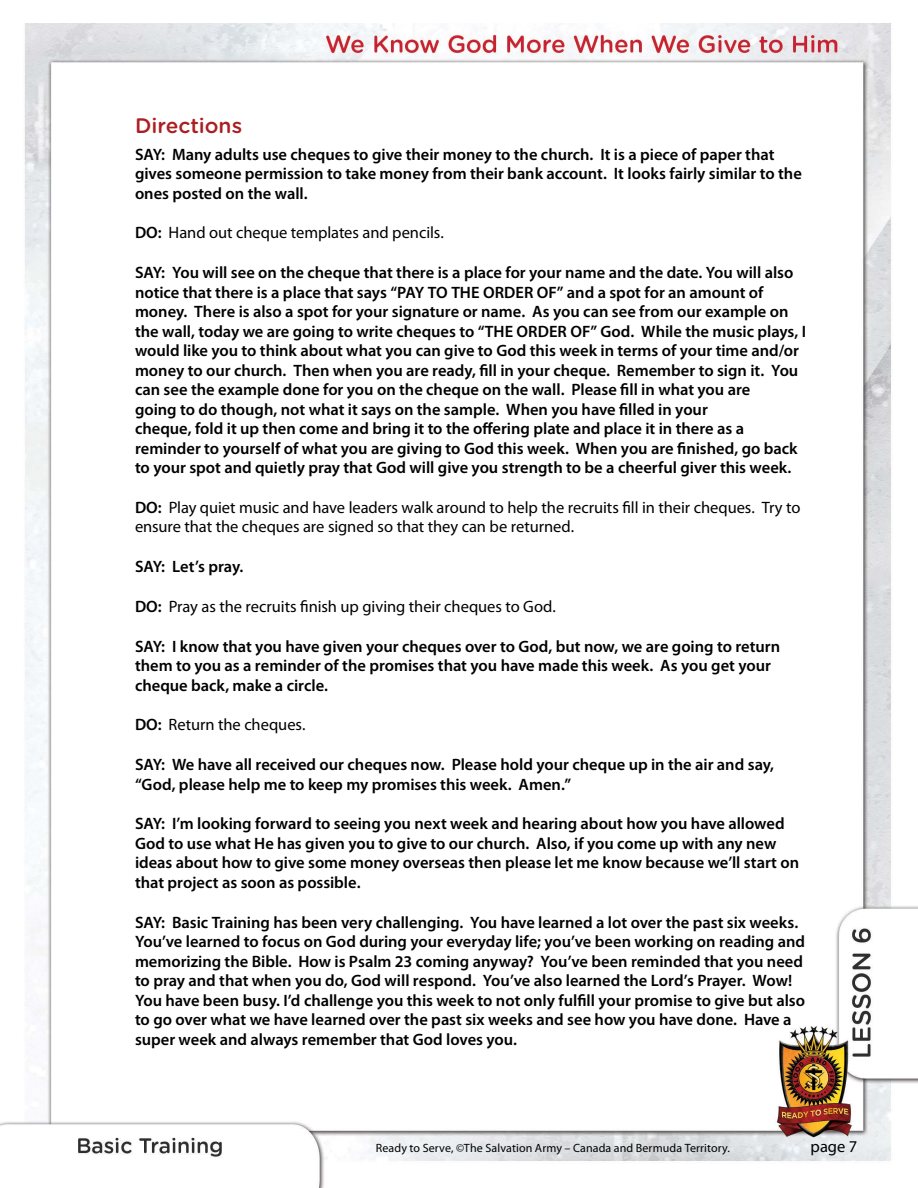
<style>
.page{position:relative;width:918px;height:1188px;background:#fff}
.page>*{position:absolute;margin:0;border:0;box-sizing:border-box;transform-origin:0 0}
.t1{font:500 21px "Gotham Rounded";color:#ab1f23}
.t2{font:600 16.5px/19.5px "Myriad Pro";color:#000}
.t3{font:16.5px/19.5px "Myriad Pro";letter-spacing:-.005em;color:#000}
.t4{font:12px "Myriad Pro";letter-spacing:.01em;color:#000}
.s1{font-weight:600}
</style>
<div class="page">
<img style="left:0;top:23px;width:918px;height:1165px">
<p class="t1" style="left:135px;top:111px;width:109px">Directions</p>
<p class="t2" style="left:135px;top:144px;width:668px">SAY: Many adults use cheques to give their money to the church. It is a piece of paper that gives someone permission to take money from their bank account. It looks fairly similar to the ones posted on the wall.</p>
<p class="t3" style="left:135px;top:223px;width:310px"><span class="s1">DO:</span> Hand out cheque templates and pencils.</p>
<p class="t2" style="left:135px;top:262px;width:673px">SAY: You will see on the cheque that there is a place for your name and the date. You will also notice that there is a place that says “PAY TO THE ORDER OF” and a spot for an amount of money. There is also a spot for your signature or name. As you can see from our example on the wall, today we are going to write cheques to “THE ORDER OF” God. While the music plays, I would like you to think about what you can give to God this week in terms of your time and/or money to our church. Then when you are ready, fill in your cheque. Remember to sign it. You can see the example done for you on the cheque on the wall. Please fill in what you are<br>going to do though, not what it says on the sample. When you have filled in your<br>cheque, fold it up then come and bring it to the offering plate and place it in there as a reminder to yourself of what you are giving to God this week. When you are finished, go back to your spot and quietly pray that God will give you strength to be a cheerful giver this week.</p>
<p class="t3" style="left:135px;top:497px;width:667px"><span class="s1">DO:</span> Play quiet music and have leaders walk around to help the recruits fill in their cheques. Try to ensure that the cheques are signed so that they can be returned.</p>
<p class="t2" style="left:135px;top:557px;width:110px">SAY: Let’s pray.</p>
<p class="t3" style="left:135px;top:596px;width:422px"><span class="s1">DO:</span> Pray as the recruits finish up giving their cheques to God.</p>
<p class="t2" style="left:135px;top:636px;width:647px">SAY: I know that you have given your cheques over to God, but now, we are going to return them to you as a reminder of the promises that you have made this week. As you get your cheque back, make a circle.</p>
<p class="t3" style="left:135px;top:715px;width:172px"><span class="s1">DO:</span> Return the cheques.</p>
<p class="t2" style="left:135px;top:755px;width:641px">SAY: We have all received our cheques now. Please hold your cheque up in the air and say, “God, please help me to keep my promises this week. Amen.”</p>
<p class="t2" style="left:135px;top:814px;width:666px">SAY: I’m looking forward to seeing you next week and hearing about how you have allowed God to use what He has given you to give to our church. Also, if you come up with any new ideas about how to give some money overseas then please let me know because we’ll start on that project as soon as possible.</p>
<p class="t2" style="left:135px;top:912px;width:672px">SAY: Basic Training has been very challenging. You have learned a lot over the past six weeks.<br>You’ve learned to focus on God during your everyday life; you’ve been working on reading and memorizing the Bible. How is Psalm 23 coming anyway? You’ve been reminded that you need to pray and that when you do, God will respond. You’ve also learned the Lord’s Prayer. Wow!<br>You have been busy. I’d challenge you this week to not only fulfill your promise to give but also to go over what we have learned over the past six weeks and see how you have done. Have a super week and always remember that God loves you.</p>
<p class="t4" style="left:376px;top:1141px;width:356px">Ready to Serve, ©The Salvation Army – Canada and Bermuda Territory.</p>
<p class="t3" style="left:811px;top:1136px;width:48px">page 7</p>
</div>
